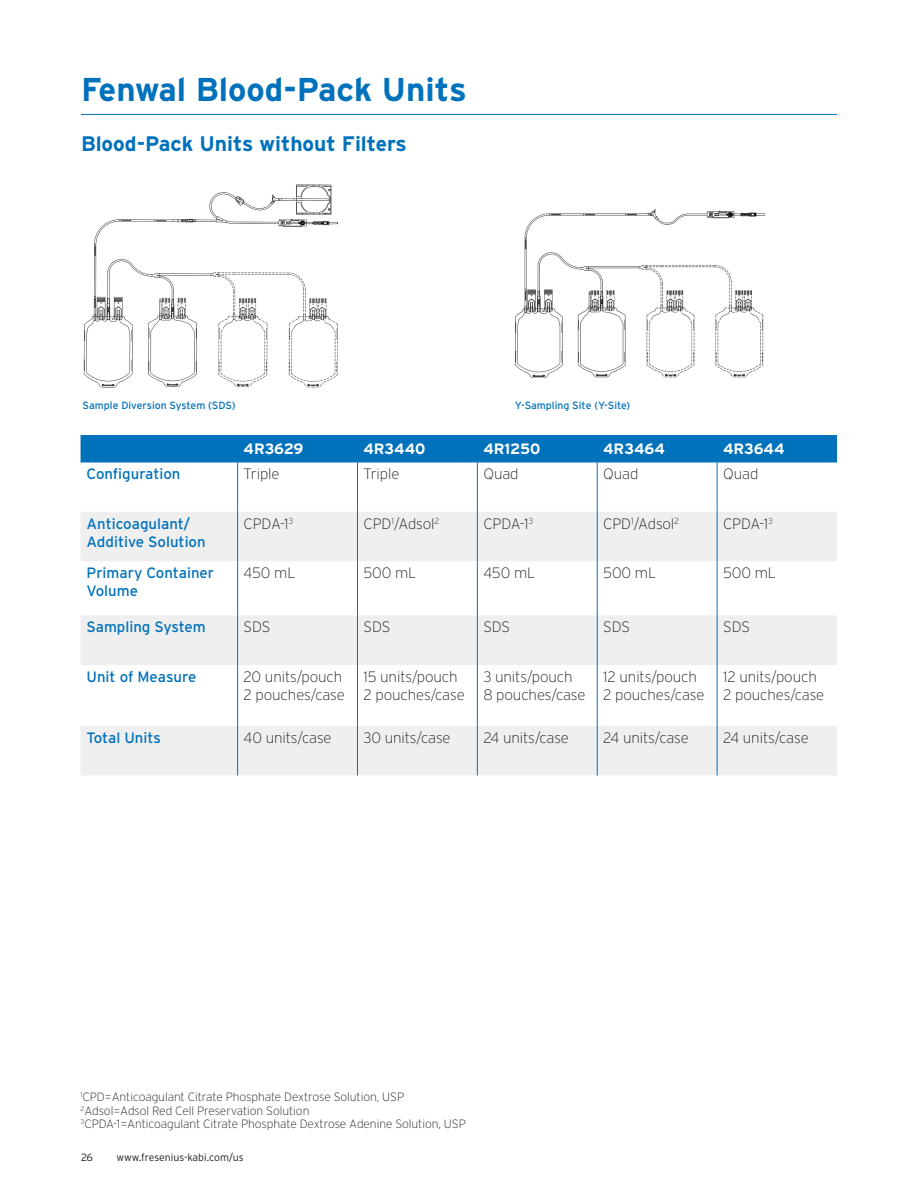
<style>
.page{position:relative;width:918px;height:1188px;background:#fff}
.page>*{position:absolute;margin:0;border:0;box-sizing:border-box;transform-origin:0 0}
.Headers{font:700 33px "Interstate";color:#0071bb}
._14pt_Subhead_Bold_NO_rule{font:700 21px "Interstate";color:#0071bb}
.Body{font:200 15px/18px "Interstate";letter-spacing:-.005em;color:#231f20}
.Table_Label{font:15px/18px "Interstate";color:#0071bb}
.Table_Header_White{font:700 15px "Interstate";color:#fff}
.t1{font:200 12px "Interstate";letter-spacing:-.005em;color:#231f20}
.Captions{font:10.5px "Interstate";color:#0071bb}
.t2{font:300 10.5px "Interstate";color:#231f20}
</style>
<div class="page">
<hr style="left:81px;top:114px;width:756px;height:1px;background:#0071bb">
<img style="left:83px;top:184px;width:255px;height:204px">
<img style="left:516px;top:209px;width:249px;height:169px">
<div style="left:81px;top:435px;width:756px;height:27px;background:#0071bb"></div>
<svg style="left:81px;top:512px;width:756px;height:263px;fill:#efeff0"></svg>
<hr style="left:81px;top:462px;width:157px;height:1px;background:#0071bb">
<hr style="left:238px;top:462px;width:119px;height:1px;background:#0071bb">
<hr style="left:357px;top:462px;width:120px;height:1px;background:#0071bb">
<hr style="left:477px;top:462px;width:120px;height:1px;background:#0071bb">
<hr style="left:597px;top:462px;width:120px;height:1px;background:#0071bb">
<hr style="left:717px;top:462px;width:120px;height:1px;background:#0071bb">
<hr style="left:237px;top:462px;width:1px;height:50px;background:#0071bb">
<hr style="left:237px;top:512px;width:1px;height:49px;background:#0071bb">
<hr style="left:237px;top:561px;width:1px;height:54px;background:#0071bb">
<hr style="left:237px;top:615px;width:1px;height:50px;background:#0071bb">
<hr style="left:237px;top:665px;width:1px;height:61px;background:#0071bb">
<hr style="left:237px;top:726px;width:1px;height:49px;background:#0071bb">
<hr style="left:357px;top:462px;width:1px;height:50px;background:#0071bb">
<hr style="left:357px;top:512px;width:1px;height:49px;background:#0071bb">
<hr style="left:357px;top:561px;width:1px;height:54px;background:#0071bb">
<hr style="left:357px;top:615px;width:1px;height:50px;background:#0071bb">
<hr style="left:357px;top:665px;width:1px;height:61px;background:#0071bb">
<hr style="left:357px;top:726px;width:1px;height:49px;background:#0071bb">
<hr style="left:477px;top:462px;width:1px;height:50px;background:#0071bb">
<hr style="left:597px;top:462px;width:1px;height:50px;background:#0071bb">
<hr style="left:477px;top:512px;width:1px;height:49px;background:#0071bb">
<hr style="left:597px;top:512px;width:1px;height:49px;background:#0071bb">
<hr style="left:477px;top:561px;width:1px;height:54px;background:#0071bb">
<hr style="left:597px;top:561px;width:1px;height:54px;background:#0071bb">
<hr style="left:477px;top:615px;width:1px;height:50px;background:#0071bb">
<hr style="left:597px;top:615px;width:1px;height:50px;background:#0071bb">
<hr style="left:477px;top:665px;width:1px;height:61px;background:#0071bb">
<hr style="left:597px;top:665px;width:1px;height:61px;background:#0071bb">
<hr style="left:477px;top:726px;width:1px;height:49px;background:#0071bb">
<hr style="left:597px;top:726px;width:1px;height:49px;background:#0071bb">
<hr style="left:717px;top:462px;width:1px;height:50px;background:#0071bb">
<hr style="left:717px;top:512px;width:1px;height:49px;background:#0071bb">
<hr style="left:717px;top:561px;width:1px;height:54px;background:#0071bb">
<hr style="left:717px;top:615px;width:1px;height:50px;background:#0071bb">
<hr style="left:717px;top:665px;width:1px;height:61px;background:#0071bb">
<hr style="left:717px;top:726px;width:1px;height:49px;background:#0071bb">
<p class="Headers" style="left:81px;top:71px;width:387px">Fenwal Blood-Pack Units</p>
<p class="_14pt_Subhead_Bold_NO_rule" style="left:81px;top:132px;width:327px">Blood-Pack Units without Filters</p>
<p class="Captions" style="left:83px;top:399px;width:154px">Sample Diversion System (SDS)</p>
<p class="Captions" style="left:515px;top:399px;width:117px">Y-Sampling Site (Y-Site)</p>
<p class="Table_Header_White" style="left:244px;top:440px;width:61px">4R3629</p>
<p class="Table_Header_White" style="left:363px;top:440px;width:63px">4R3440</p>
<p class="Table_Header_White" style="left:483px;top:440px;width:59px">4R1250</p>
<p class="Table_Header_White" style="left:603px;top:440px;width:63px">4R3464</p>
<p class="Table_Header_White" style="left:723px;top:440px;width:63px">4R3644</p>
<p class="Table_Label" style="left:87px;top:465px;width:95px">Configuration</p>
<p class="Body" style="left:244px;top:465px;width:38px">Triple</p>
<p class="Body" style="left:363px;top:465px;width:38px">Triple</p>
<p class="Body" style="left:483px;top:465px;width:37px">Quad</p>
<p class="Body" style="left:603px;top:465px;width:37px">Quad</p>
<p class="Body" style="left:723px;top:465px;width:37px">Quad</p>
<p class="Table_Label" style="left:87px;top:514px;width:121px">Anticoagulant/<br>Additive Solution</p>
<p class="Body" style="left:244px;top:514px;width:51px">CPDA-1<sup>3</sup></p>
<p class="Body" style="left:363px;top:514px;width:77px">CPD<sup>1</sup>/Adsol<sup>2</sup></p>
<p class="Body" style="left:483px;top:514px;width:51px">CPDA-1<sup>3</sup></p>
<p class="Body" style="left:603px;top:514px;width:77px">CPD<sup>1</sup>/Adsol<sup>2</sup></p>
<p class="Body" style="left:723px;top:514px;width:51px">CPDA-1<sup>3</sup></p>
<p class="Table_Label" style="left:87px;top:564px;width:129px">Primary Container<br>Volume</p>
<p class="Body" style="left:244px;top:564px;width:53px">450 mL</p>
<p class="Body" style="left:363px;top:564px;width:54px">500 mL</p>
<p class="Body" style="left:483px;top:564px;width:53px">450 mL</p>
<p class="Body" style="left:603px;top:564px;width:54px">500 mL</p>
<p class="Body" style="left:723px;top:564px;width:54px">500 mL</p>
<p class="Table_Label" style="left:87px;top:618px;width:121px">Sampling System</p>
<p class="Body" style="left:244px;top:618px;width:28px">SDS</p>
<p class="Body" style="left:363px;top:618px;width:28px">SDS</p>
<p class="Body" style="left:483px;top:618px;width:28px">SDS</p>
<p class="Body" style="left:603px;top:618px;width:28px">SDS</p>
<p class="Body" style="left:723px;top:618px;width:28px">SDS</p>
<p class="Table_Label" style="left:87px;top:668px;width:111px">Unit of Measure</p>
<p class="Body" style="left:244px;top:668px;width:103px">20 units/pouch<br>2 pouches/case</p>
<p class="Body" style="left:363px;top:668px;width:103px">15 units/pouch<br>2 pouches/case</p>
<p class="Body" style="left:483px;top:668px;width:104px">3 units/pouch<br>8 pouches/case</p>
<p class="Body" style="left:603px;top:668px;width:103px">12 units/pouch<br>2 pouches/case</p>
<p class="Body" style="left:723px;top:668px;width:103px">12 units/pouch<br>2 pouches/case</p>
<p class="Table_Label" style="left:87px;top:728px;width:76px">Total Units</p>
<p class="Body" style="left:244px;top:728px;width:89px">40 units/case</p>
<p class="Body" style="left:363px;top:728px;width:89px">30 units/case</p>
<p class="Body" style="left:483px;top:728px;width:87px">24 units/case</p>
<p class="Body" style="left:603px;top:728px;width:87px">24 units/case</p>
<p class="Body" style="left:723px;top:728px;width:87px">24 units/case</p>
<p class="t1" style="left:81px;top:1091px;width:325px"><sup>1</sup>CPD=Anticoagulant Citrate Phosphate Dextrose Solution, USP</p>
<p class="t1" style="left:81px;top:1104px;width:230px"><sup>2</sup>Adsol=Adsol Red Cell Preservation Solution</p>
<p class="t1" style="left:81px;top:1118px;width:387px"><sup>3</sup>CPDA-1=Anticoagulant Citrate Phosphate Dextrose Adenine Solution, USP</p>
<p class="t2" style="left:81px;top:1151px;width:14px">26</p>
<p class="t2" style="left:117px;top:1151px;width:128px">www.fresenius-kabi.com/us</p>
</div>
